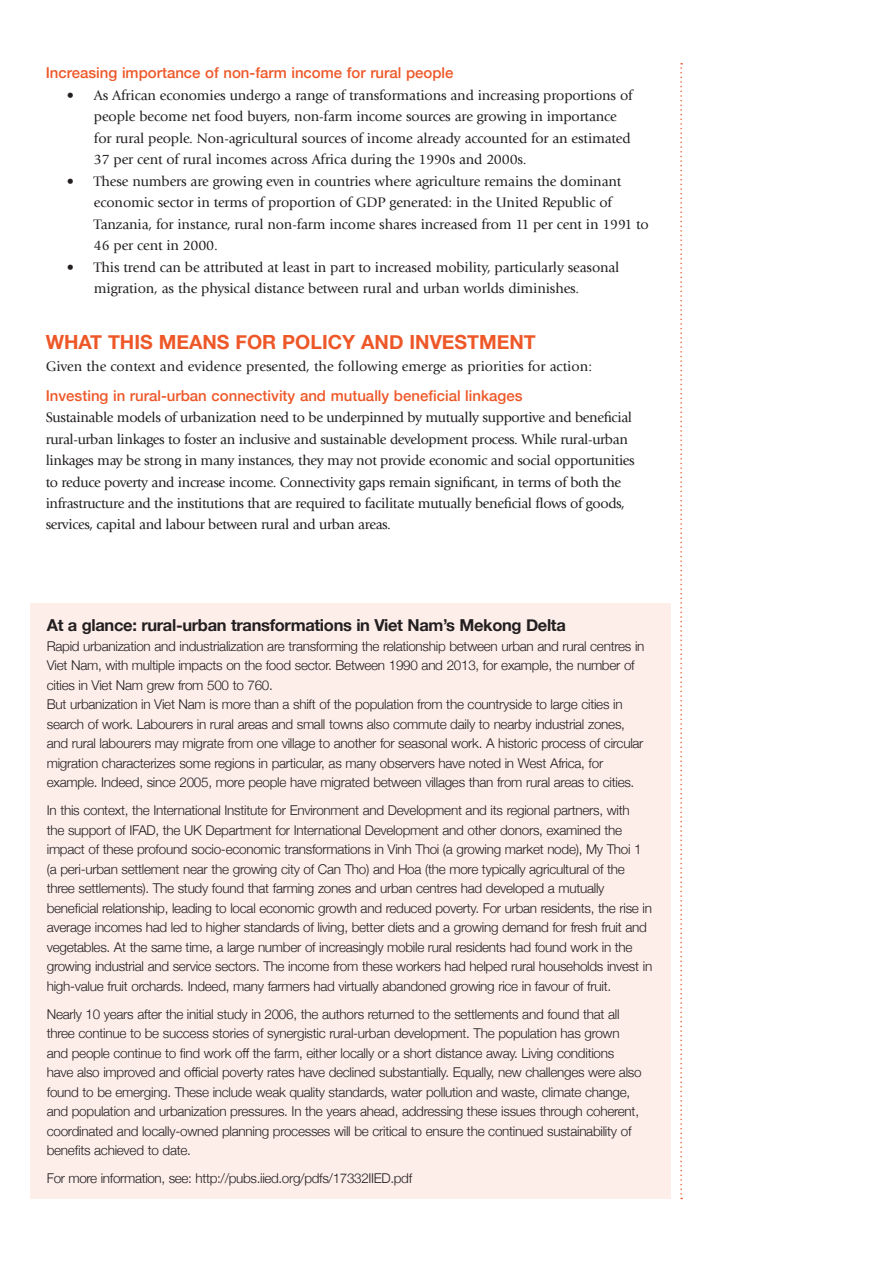
<style>
.page{position:relative;width:893px;height:1263px;background:#fff}
.page>*{position:absolute;margin:0;border:0;box-sizing:border-box;transform-origin:0 0}
.t1{font:700 19.5px "Helvetica Neue";color:#ee5829}
.t2{font:700 16.5px "Helvetica Neue";letter-spacing:-.02em;color:#231f20}
.t3{font:500 15px "Helvetica Neue";color:#ee5829}
.t4{font:14.4px/21.5px "Giovanni Std";letter-spacing:-.01em;color:#231f20}
.t5{font:300 13.5px/19.5px "Helvetica Neue";letter-spacing:-.02em;color:#231f20}
</style>
<div class="page">
<div style="left:30px;top:604px;width:640px;height:595px;background:#fdeeea"></div>
<svg style="left:680px;top:63px;width:2px;height:1136px"></svg>
<p class="t3" style="left:46px;top:61px;width:409px">Increasing importance of non-farm income for rural people</p>
<p class="t4" style="left:94px;top:85px;width:540px;text-indent:-27px">• As African economies undergo a range of transformations and increasing proportions of people become net food buyers, non-farm income sources are growing in importance for rural people. Non-agricultural sources of income already accounted for an estimated 37 per cent of rural incomes across Africa during the 1990s and 2000s.</p>
<p class="t4" style="left:94px;top:170px;width:556px;text-indent:-27px">• These numbers are growing even in countries where agriculture remains the dominant economic sector in terms of proportion of GDP generated: in the United Republic of Tanzania, for instance, rural non-farm income shares increased from 11 per cent in 1991 to 46 per cent in 2000.</p>
<p class="t4" style="left:94px;top:256px;width:527px;line-height:21.9px;text-indent:-27px">• This trend can be attributed at least in part to increased mobility, particularly seasonal migration, as the physical distance between rural and urban worlds diminishes.</p>
<h1 class="t1" style="left:46px;top:327px;width:492px">What this means for policy and investment</h1>
<p class="t4" style="left:46px;top:355px;width:548px">Given the context and evidence presented, the following emerge as priorities for action:</p>
<p class="t3" style="left:46px;top:383px;width:478px">Investing in rural-urban connectivity and mutually beneficial linkages</p>
<p class="t4" style="left:46px;top:407px;width:591px">Sustainable models of urbanization need to be underpinned by mutually supportive and beneficial rural-urban linkages to foster an inclusive and sustainable development process. While rural-urban linkages may be strong in many instances, they may not provide economic and social opportunities to reduce poverty and increase income. Connectivity gaps remain significant, in terms of both the infrastructure and the institutions that are required to facilitate mutually beneficial flows of goods, services, capital and labour between rural and urban areas.</p>
<p class="t2" style="left:47px;top:613px;width:521px">At a glance: rural-urban transformations in Viet Nam’s Mekong Delta</p>
<p class="t5" style="left:47px;top:635px;width:599px">Rapid urbanization and industrialization are transforming the relationship between urban and rural centres in Viet Nam, with multiple impacts on the food sector. Between 1990 and 2013, for example, the number of cities in Viet Nam grew from 500 to 760.<br>But urbanization in Viet Nam is more than a shift of the population from the countryside to large cities in search of work. Labourers in rural areas and small towns also commute daily to nearby industrial zones, and rural labourers may migrate from one village to another for seasonal work. A historic process of circular migration characterizes some regions in particular, as many observers have noted in West Africa, for example. Indeed, since 2005, more people have migrated between villages than from rural areas to cities.</p>
<p class="t5" style="left:47px;top:800px;width:607px">In this context, the International Institute for Environment and Development and its regional partners, with<br>the support of IFAD, the UK Department for International Development and other donors, examined the impact of these profound socio-economic transformations in Vinh Thoi (a growing market node), My Thoi 1 (a peri-urban settlement near the growing city of Can Tho) and Hoa (the more typically agricultural of the three settlements). The study found that farming zones and urban centres had developed a mutually beneficial relationship, leading to local economic growth and reduced poverty. For urban residents, the rise in average incomes had led to higher standards of living, better diets and a growing demand for fresh fruit and vegetables. At the same time, a large number of increasingly mobile rural residents had found work in the growing industrial and service sectors. The income from these workers had helped rural households invest in high-value fruit orchards. Indeed, many farmers had virtually abandoned growing rice in favour of fruit.</p>
<p class="t5" style="left:47px;top:1003px;width:596px">Nearly 10 years after the initial study in 2006, the authors returned to the settlements and found that all three continue to be success stories of synergistic rural-urban development. The population has grown and people continue to find work off the farm, either locally or a short distance away. Living conditions have also improved and official poverty rates have declined substantially. Equally, new challenges were also found to be emerging. These include weak quality standards, water pollution and waste, climate change, and population and urbanization pressures. In the years ahead, addressing these issues through coherent, coordinated and locally-owned planning processes will be critical to ensure the continued sustainability of benefits achieved to date.</p>
<p class="t5" style="left:47px;top:1168px;width:367px">For more information, see: http://pubs.iied.org/pdfs/17332IIED.pdf</p>
</div>
